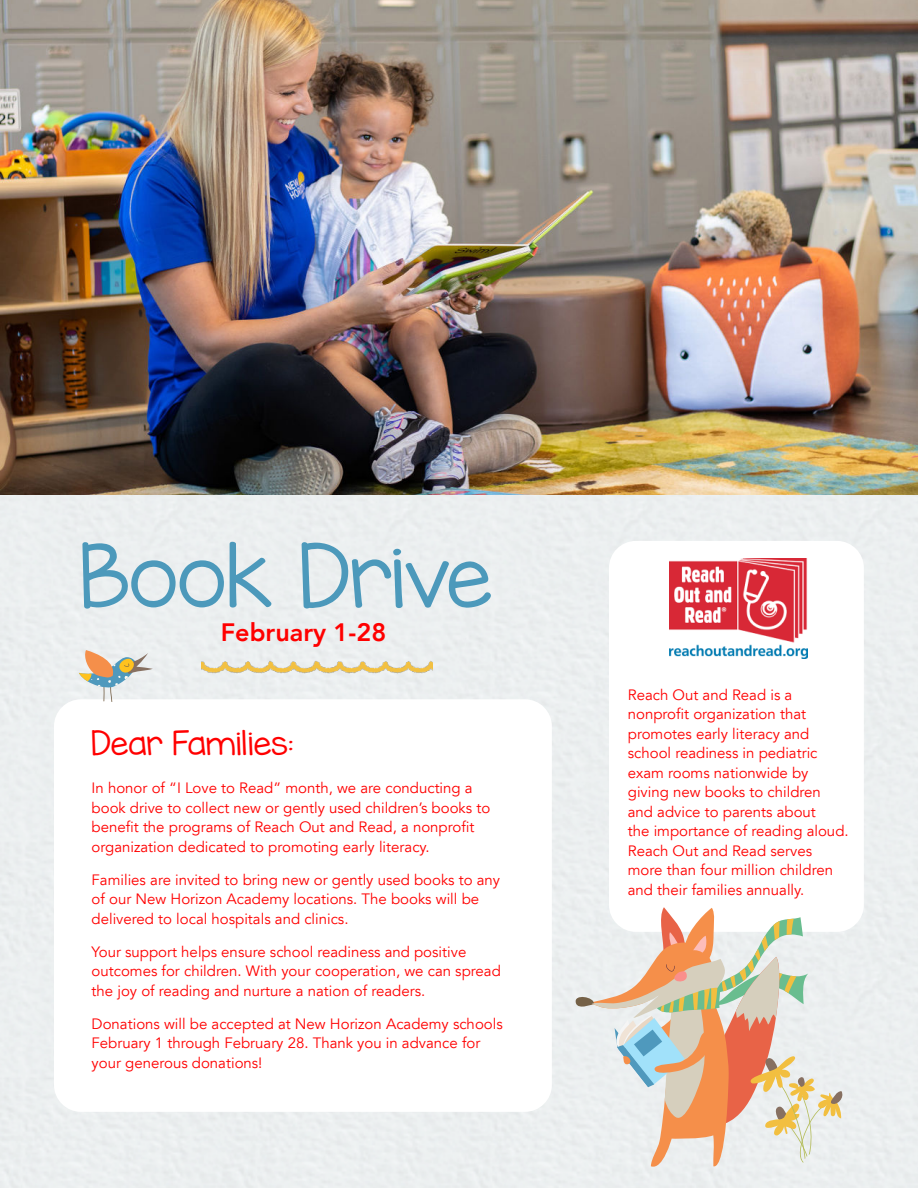
<style>
.page{position:relative;width:918px;height:1188px;background:#fff}
.page>*{position:absolute;margin:0;border:0;box-sizing:border-box;transform-origin:0 0}
.t1{font:78px "KG Miss Kindergarten";color:#4c99bb}
.t2{font:30px "KG Miss Kindergarten";color:#f00}
.t3{font:800 25.2px "Avenir LT";color:#f00}
.t4{font:15px/19.5px "Avenir LT";color:#f00}
</style>
<div class="page">
<img style="left:0;top:0;width:918px;height:495px">
<img style="left:669px;top:558px;width:138px;height:101px">
<img style="left:201px;top:654px;width:232px;height:26px">
<svg style="left:79px;top:650px;width:74px;height:52px;background:#d7d1c4"></svg>
<svg style="left:573px;top:907px;width:272px;height:264px;background:#e4d6c6"></svg>
<h1 class="t1" style="left:80px;top:535px;width:413px">Book Drive</h1>
<h3 class="t3" style="left:221px;top:622px;width:167px">February 1-28</h3>
<h2 class="t2" style="left:92px;top:727px;width:204px">Dear Families:</h2>
<p class="t4" style="left:92px;top:779px;width:400px">In honor of “I Love to Read” month, we are conducting a book drive to collect new or gently used children’s books to benefit the programs of Reach Out and Read, a nonprofit organization dedicated to promoting early literacy.</p>
<p class="t4" style="left:92px;top:871px;width:410px">Families are invited to bring new or gently used books to any of our New Horizon Academy locations. The books will be delivered to local hospitals and clinics.</p>
<p class="t4" style="left:92px;top:942px;width:411px">Your support helps ensure school readiness and positive outcomes for children. With your cooperation, we can spread the joy of reading and nurture a nation of readers.</p>
<p class="t4" style="left:92px;top:1014px;width:413px">Donations will be accepted at New Horizon Academy schools<br>February 1 through February 28. Thank you in advance for your generous donations!</p>
<p class="t4" style="left:628px;top:685px;width:222px">Reach Out and Read is a nonprofit organization that promotes early literacy and school readiness in pediatric exam rooms nationwide by giving new books to children and advice to parents about<br>the importance of reading aloud.<br>Reach Out and Read serves more than four million children and their families annually.</p>
</div>
